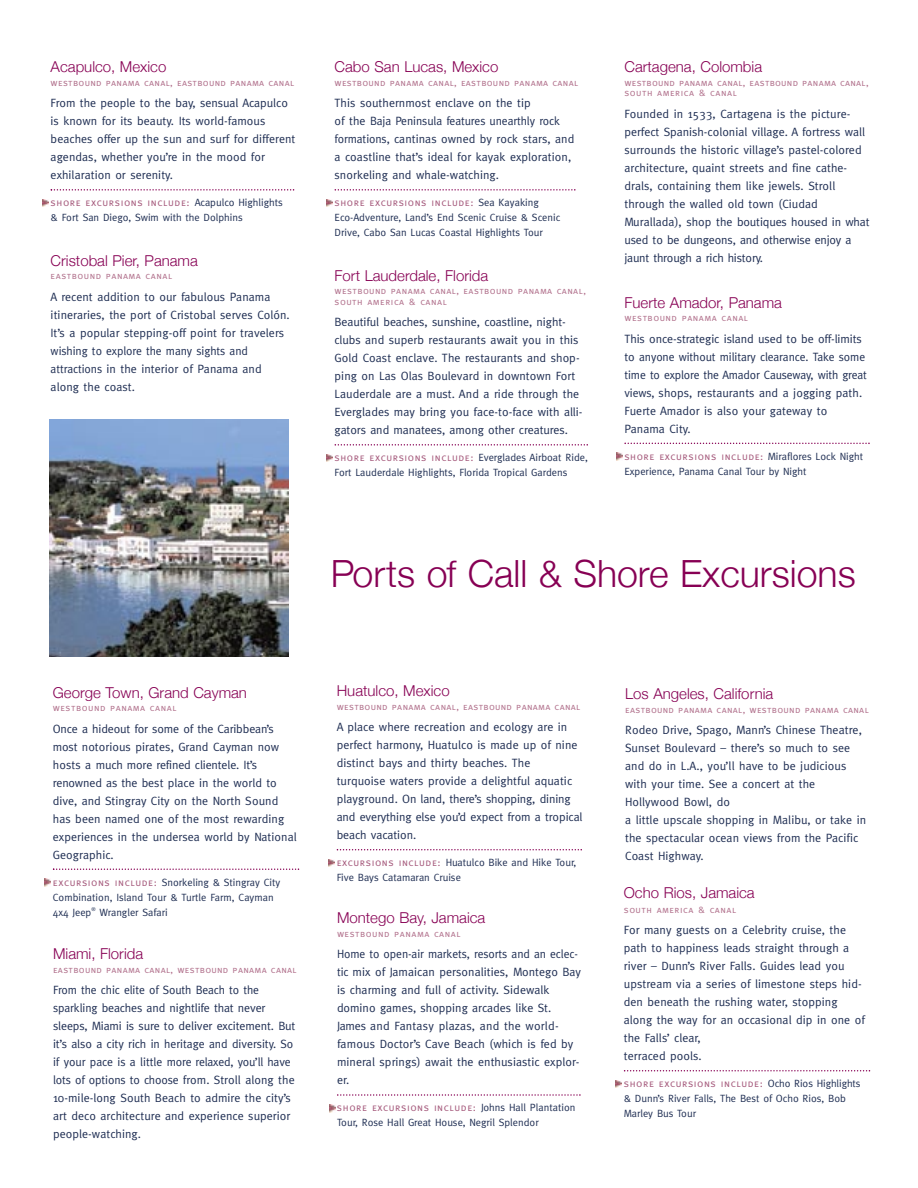
<style>
.page{position:relative;width:918px;height:1188px;background:#fff}
.page>*{position:absolute;margin:0;border:0;box-sizing:border-box;transform-origin:0 0}
.t1{font:300 37.5px "Helvetica Neue";color:#870054}
.t2{font:300 15px "Helvetica Neue";color:#870054}
.t3{font:12px/18px "Meta";letter-spacing:.005em;color:#1f2e53}
.t4{font:12px "Meta";letter-spacing:-.015em;color:#1f2e53}
.t5{font:10.5px/15px "Meta";color:#1f2e53}
.t6{font:9.75px/10.5px "Meta Caps";letter-spacing:.03em;color:#b2728d}
.t7{font:9.75px "Meta Caps";letter-spacing:.055em;color:#b2728d}
.s1{font-family:"Meta Caps";color:#a65b7d}
</style>
<div class="page">
<svg style="left:51px;top:189px;width:243px;height:2px"></svg>
<svg style="left:43px;top:199px;width:6px;height:8px"></svg>
<svg style="left:335px;top:189px;width:241px;height:2px"></svg>
<svg style="left:327px;top:199px;width:6px;height:8px"></svg>
<svg style="left:335px;top:444px;width:253px;height:2px"></svg>
<svg style="left:327px;top:454px;width:6px;height:8px"></svg>
<svg style="left:624px;top:443px;width:246px;height:1px"></svg>
<svg style="left:617px;top:453px;width:6px;height:7px"></svg>
<svg style="left:53px;top:868px;width:246px;height:2px"></svg>
<svg style="left:45px;top:879px;width:6px;height:7px"></svg>
<svg style="left:337px;top:849px;width:245px;height:1px"></svg>
<svg style="left:329px;top:859px;width:6px;height:8px"></svg>
<svg style="left:337px;top:1094px;width:244px;height:2px"></svg>
<svg style="left:329px;top:1105px;width:6px;height:7px"></svg>
<svg style="left:624px;top:1070px;width:246px;height:2px"></svg>
<svg style="left:616px;top:1080px;width:6px;height:8px"></svg>
<img style="left:50px;top:420px;width:239px;height:237px">
<p class="t2" style="left:51px;top:58px;width:117px">Acapulco, Mexico</p>
<p class="t6" style="left:51px;top:77px;width:245px">westbound panama canal, eastbound panama canal</p>
<p class="t3" style="left:51px;top:94px;width:246px">From the people to the bay, sensual Acapulco is known for its beauty. Its world-famous beaches offer up the sun and surf for different agendas, whether you’re in the mood for exhilaration or serenity.</p>
<p class="t5" style="left:51px;top:195px;width:234px"><span class="s1">shore excursions include:</span> Acapulco Highlights &amp; Fort San Diego, Swim with the Dolphins</p>
<p class="t2" style="left:335px;top:58px;width:165px">Cabo San Lucas, Mexico</p>
<p class="t6" style="left:335px;top:77px;width:245px">westbound panama canal, eastbound panama canal</p>
<p class="t3" style="left:335px;top:94px;width:241px">This southernmost enclave on the tip<br>of the Baja Peninsula features unearthly rock formations, cantinas owned by rock stars, and a coastline that’s ideal for kayak exploration, snorkeling and whale-watching.</p>
<p class="t5" style="left:335px;top:195px;width:227px"><span class="s1">shore excursions include:</span> Sea Kayaking<br>Eco-Adventure, Land’s End Scenic Cruise &amp; Scenic<br>Drive, Cabo San Lucas Coastal Highlights Tour</p>
<p class="t2" style="left:624px;top:58px;width:139px">Cartagena, Colombia</p>
<p class="t6" style="left:624px;top:77px;width:246px">westbound panama canal, eastbound panama canal, south america &amp; canal</p>
<p class="t3" style="left:624px;top:104px;width:247px">Founded in 1533, Cartagena is the picture&shy;perfect Spanish-colonial village. A fortress wall surrounds the historic village’s pastel-colored architecture, quaint streets and fine cathe&shy;drals, containing them like jewels. Stroll through the walled old town (Ciudad Murallada), shop the boutiques housed in what used to be dungeons, and otherwise enjoy a</p>
<p class="t2" style="left:51px;top:251px;width:149px">Cristobal Pier, Panama</p>
<p class="t4" style="left:624px;top:251px;width:140px">jaunt through a rich history.</p>
<p class="t7" style="left:51px;top:270px;width:123px">eastbound panama canal</p>
<p class="t3" style="left:51px;top:287px;width:241px">A recent addition to our fabulous Panama itineraries, the port of Cristobal serves Colón.<br>It’s a popular stepping-off point for travelers wishing to explore the many sights and attractions in the interior of Panama and along the coast.</p>
<p class="t2" style="left:335px;top:266px;width:155px">Fort Lauderdale, Florida</p>
<p class="t6" style="left:335px;top:286px;width:253px">westbound panama canal, eastbound panama canal, south america &amp; canal</p>
<p class="t3" style="left:335px;top:313px;width:249px">Beautiful beaches, sunshine, coastline, night&shy;clubs and superb restaurants await you in this Gold Coast enclave. The restaurants and shop&shy;ping on Las Olas Boulevard in downtown Fort Lauderdale are a must. And a ride through the Everglades may bring you face-to-face with alli&shy;gators and manatees, among other creatures.</p>
<p class="t5" style="left:335px;top:450px;width:255px"><span class="s1">shore excursions include:</span> Everglades Airboat Ride,<br>Fort Lauderdale Highlights, Florida Tropical Gardens</p>
<p class="t2" style="left:624px;top:293px;width:159px">Fuerte Amador, Panama</p>
<p class="t7" style="left:624px;top:312px;width:125px">westbound panama canal</p>
<p class="t3" style="left:624px;top:329px;width:244px">This once-strategic island used to be off-limits to anyone without military clearance. Take some time to explore the Amador Causeway, with great views, shops, restaurants and a jogging path.<br>Fuerte Amador is also your gateway to Panama City.</p>
<p class="t5" style="left:624px;top:448px;width:240px"><span class="s1">shore excursions include:</span> Miraflores Lock Night<br>Experience, Panama Canal Tour by Night</p>
<p class="t1" style="left:331px;top:551px;width:527px">Ports of Call &amp; Shore Excursions</p>
<p class="t2" style="left:53px;top:683px;width:196px">George Town, Grand Cayman</p>
<p class="t7" style="left:53px;top:702px;width:125px">westbound panama canal</p>
<p class="t3" style="left:53px;top:719px;width:245px">Once a hideout for some of the Caribbean’s most notorious pirates, Grand Cayman now hosts a much more refined clientele. It’s renowned as the best place in the world to dive, and Stingray City on the North Sound has been named one of the most rewarding experiences in the undersea world by National Geographic.</p>
<p class="t5" style="left:53px;top:874px;width:229px"><span class="s1">excursions include:</span> Snorkeling &amp; Stingray City<br>Combination, Island Tour &amp; Turtle Farm, Cayman<br>4x4 Jeep<sup>®</sup> Wrangler Safari</p>
<p class="t2" style="left:53px;top:945px;width:92px">Miami, Florida</p>
<p class="t6" style="left:53px;top:964px;width:245px">eastbound panama canal, westbound panama canal</p>
<p class="t3" style="left:53px;top:981px;width:244px">From the chic elite of South Beach to the sparkling beaches and nightlife that never sleeps, Miami is sure to deliver excitement. But it’s also a city rich in heritage and diversity. So if your pace is a little more relaxed, you’ll have lots of options to choose from. Stroll along the 10-mile-long South Beach to admire the city’s art deco architecture and experience superior people-watching.</p>
<p class="t2" style="left:337px;top:682px;width:114px">Huatulco, Mexico</p>
<p class="t6" style="left:337px;top:701px;width:245px">westbound panama canal, eastbound panama canal</p>
<p class="t3" style="left:337px;top:718px;width:247px">A place where recreation and ecology are in perfect harmony, Huatulco is made up of nine distinct bays and thirty beaches. The<br>turquoise waters provide a delightful aquatic playground. On land, there’s shopping, dining and everything else you’d expect from a tropical beach vacation.</p>
<p class="t5" style="left:337px;top:855px;width:241px"><span class="s1">excursions include:</span> Huatulco Bike and Hike Tour,<br>Five Bays Catamaran Cruise</p>
<p class="t2" style="left:337px;top:909px;width:150px">Montego Bay, Jamaica</p>
<p class="t7" style="left:337px;top:928px;width:125px">westbound panama canal</p>
<p class="t3" style="left:337px;top:945px;width:246px">Home to open-air markets, resorts and an eclec&shy;tic mix of Jamaican personalities, Montego Bay is charming and full of activity. Sidewalk domino games, shopping arcades like St.<br>James and Fantasy plazas, and the world&shy;famous Doctor’s Cave Beach (which is fed by mineral springs) await the enthusiastic explor&shy;er.</p>
<p class="t5" style="left:337px;top:1100px;width:240px"><span class="s1">shore excursions include:</span> Johns Hall Plantation<br>Tour, Rose Hall Great House, Negril Splendor</p>
<p class="t2" style="left:625px;top:685px;width:150px">Los Angeles, California</p>
<p class="t6" style="left:625px;top:704px;width:245px">eastbound panama canal, westbound panama canal</p>
<p class="t3" style="left:625px;top:721px;width:243px">Rodeo Drive, Spago, Mann’s Chinese Theatre, Sunset Boulevard – there’s so much to see and do in L.A., you’ll have to be judicious with your time. See a concert at the Hollywood Bowl, do<br>a little upscale shopping in Malibu, or take in the spectacular ocean views from the Pacific Coast Highway.</p>
<p class="t2" style="left:624px;top:883px;width:132px">Ocho Rios, Jamaica</p>
<p class="t7" style="left:624px;top:904px;width:114px">south america &amp; canal</p>
<p class="t3" style="left:624px;top:921px;width:243px">For many guests on a Celebrity cruise, the path to happiness leads straight through a river – Dunn’s River Falls. Guides lead you upstream via a series of limestone steps hid&shy;den beneath the rushing water, stopping along the way for an occasional dip in one of the Falls’ clear,<br>terraced pools.</p>
<p class="t5" style="left:624px;top:1076px;width:238px"><span class="s1">shore excursions include:</span> Ocho Rios Highlights &amp; Dunn’s River Falls, The Best of Ocho Rios, Bob<br>Marley Bus Tour</p>
</div>
